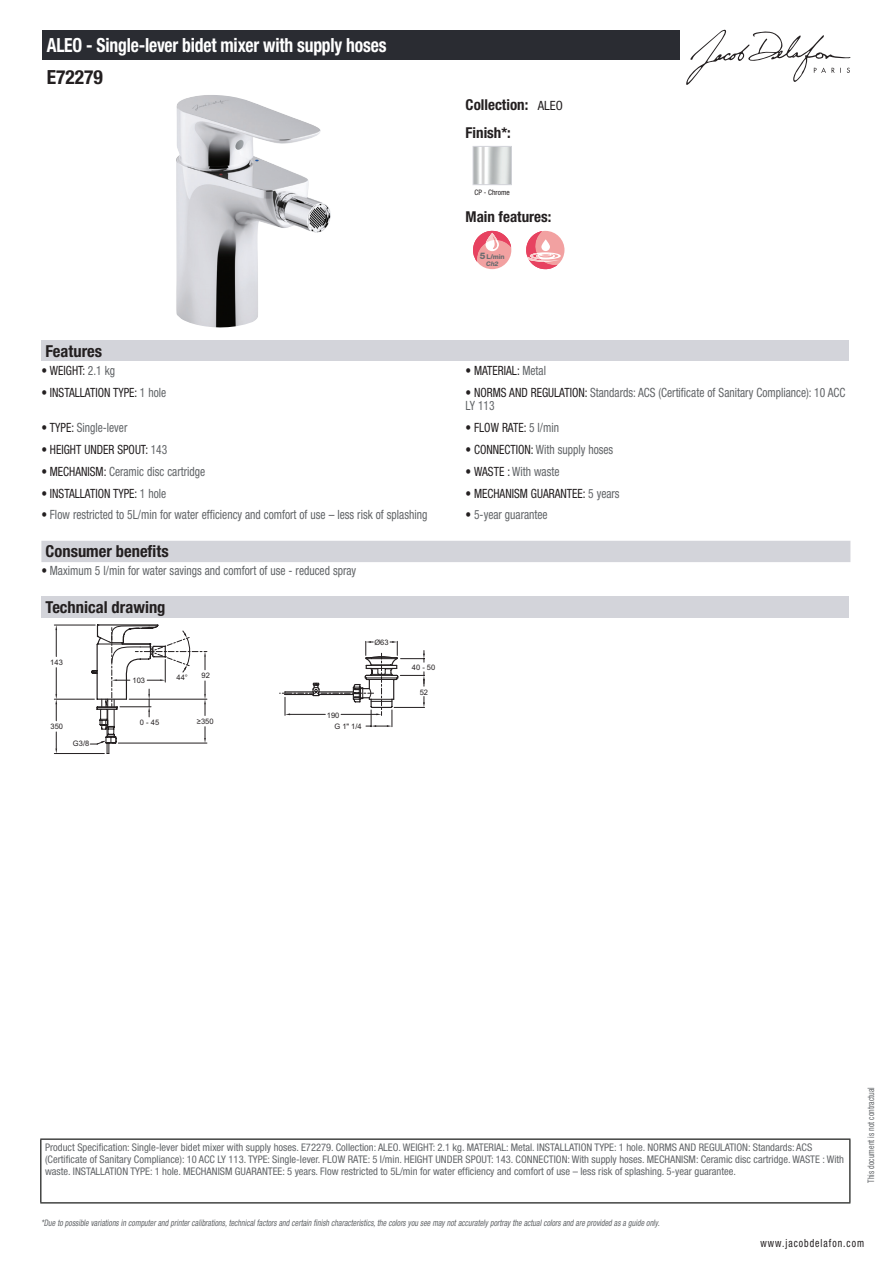
<style>
.page{position:relative;width:893px;height:1263px;background:#fff}
.page>*{position:absolute;margin:0;border:0;box-sizing:border-box;transform-origin:0 0}
.t1{font:700 condensed 19.5px "Helvetica Neue LT Std";letter-spacing:-.01em;color:#fff;scale:.9 1}
.t2{font:700 condensed 19.5px "Helvetica Neue LT Std";color:#231f20}
.t3{font:700 condensed 16.5px "Helvetica Neue LT Std";color:#231f20}
.t4{font:700 condensed 15px/27.8px "Helvetica Neue LT Std";color:#231f20}
.t5{font:condensed 12.75px/13.5px "Helvetica Neue LT Std";color:#626568;scale:.9 1}
.t6{font:condensed 12.75px "Helvetica Neue LT Std";color:#231f20;scale:.9 1}
.t7{font:condensed 11.25px "Helvetica Neue LT Std";letter-spacing:.1em;color:#231f20;scale:.87 1}
.t8{font:condensed 10.5px/12px "Helvetica Neue LT Std";color:#626568}
.t9{font:italic condensed 9px "Helvetica Neue LT Std";color:#626568;scale:.87 1}
.t10{font:condensed 9px "Helvetica Neue LT Std";color:#626568;scale:.87 1}
.t11{font:7.5px "Arial";color:#231f20}
.t12{font:condensed 7.5px "Helvetica Neue LT Std";color:#231f20}
.t13{font:800 6.6px "Helvetica Neue LT Pro";color:#6c6d70}
.t14{font:italic 800 6.45px "Helvetica Neue LT Std";color:#6c6d70}
.s1{font-weight:400;font-size:12.75px}
.s2{font-size:9px}
.s3{color:#626568}
.s4{color:#231f20}
</style>
<div class="page">
<svg style="left:686px;top:30px;width:164px;height:55px"></svg>
<img style="left:176px;top:95px;width:155px;height:233px">
<img style="left:475px;top:148px;width:35px;height:35px">
<div style="left:473px;top:146px;width:39px;height:39px;border:1px solid #d3d4da"></div>
<div style="left:473px;top:231px;width:38px;height:38px;background:#f2a1a1;border-radius:50%"></div>
<svg style="left:473px;top:231px;width:38px;height:31px"></svg>
<div style="left:526px;top:231px;width:38px;height:38px;background:#f2a1a1;border-radius:50%"></div>
<svg style="left:526px;top:231px;width:35px;height:38px"></svg>
<div style="left:41px;top:340px;width:808px;height:21px;background:#d3d4da"></div>
<div style="left:41px;top:541px;width:809px;height:21px;background:#d3d4da"></div>
<div style="left:41px;top:597px;width:808px;height:21px;background:#d3d4da"></div>
<hr style="left:54px;top:753px;width:50px;height:1px;background:#231f20">
<hr style="left:54px;top:699px;width:40px;height:1px;background:#231f20">
<svg style="left:55px;top:732px;width:2px;height:21px"></svg>
<hr style="left:54px;top:625px;width:41px;height:1px;background:#231f20">
<svg style="left:55px;top:625px;width:2px;height:31px"></svg>
<svg style="left:55px;top:668px;width:2px;height:53px"></svg>
<svg style="left:90px;top:624px;width:117px;height:130px"></svg>
<svg style="left:280px;top:641px;width:145px;height:86px"></svg>
<div style="left:43px;top:30px;width:637px;height:30px;background:#2a2c32"></div>
<hr style="left:40px;top:1138px;width:810px;height:2px;background:#040503">
<hr style="left:40px;top:1140px;width:1px;height:62px;background:#040503">
<hr style="left:849px;top:1140px;width:1px;height:62px;background:#040503">
<hr style="left:40px;top:1202px;width:810px;height:1px;background:#040503">
<h1 class="t1" style="left:47px;top:33px;width:379px">ALEO - Single-lever bidet mixer with supply hoses</h1>
<h1 class="t2" style="left:47px;top:65px;width:58px">E72279</h1>
<h3 class="t4" style="left:466px;top:90px;width:99px">Collection: <span class="s1">ALEO<br></span>Finish*:</h3>
<p class="t12" style="left:474px;top:188px;width:37px">CP - Chrome</p>
<h3 class="t4" style="left:466px;top:203px;width:87px">Main features:</h3>
<p class="t13" style="left:480px;top:252px;width:26px"><span class="s2">5</span> L/min</p>
<p class="t14" style="left:486px;top:260px;width:14px">Ch2</p>
<h2 class="t3" style="left:46px;top:341px;width:58px">Features</h2>
<p class="t6" style="left:41px;top:363px;width:83px">• WEIGHT: <span class="s3">2.1 kg</span></p>
<p class="t6" style="left:466px;top:363px;width:91px">• MATERIAL: <span class="s3">Metal</span></p>
<p class="t6" style="left:41px;top:385px;width:140px">• INSTALLATION TYPE: <span class="s3">1 hole</span></p>
<p class="t5" style="left:466px;top:385px;width:424px"><span class="s4">• NORMS AND REGULATION:</span> Standards: ACS (Certificate of Sanitary Compliance): 10 ACC<br>LY 113</p>
<p class="t5" style="left:41px;top:421px;width:97px"><span class="s4">• TYPE:</span> Single-lever</p>
<p class="t6" style="left:466px;top:420px;width:105px">• FLOW RATE: <span class="s3">5 l/min</span></p>
<p class="t6" style="left:41px;top:442px;width:141px">• HEIGHT UNDER SPOUT: <span class="s3">143</span></p>
<p class="t5" style="left:466px;top:442px;width:166px"><span class="s4">• CONNECTION:</span> With supply hoses</p>
<p class="t5" style="left:41px;top:464px;width:183px"><span class="s4">• MECHANISM:</span> Ceramic disc cartridge</p>
<p class="t5" style="left:466px;top:464px;width:106px"><span class="s4">• WASTE :</span> With waste</p>
<p class="t6" style="left:41px;top:486px;width:140px">• INSTALLATION TYPE: <span class="s3">1 hole</span></p>
<p class="t6" style="left:466px;top:486px;width:173px">• MECHANISM GUARANTEE: <span class="s3">5 years</span></p>
<p class="t5" style="left:41px;top:508px;width:430px"><span class="s4">•</span> Flow restricted to 5L/min for water efficiency and comfort of use – less risk of splashing</p>
<p class="t5" style="left:466px;top:508px;width:93px"><span class="s4">•</span> 5-year guarantee</p>
<h2 class="t3" style="left:46px;top:541px;width:125px">Consumer benefits</h2>
<p class="t5" style="left:41px;top:564px;width:351px"><span class="s4">•</span> Maximum 5 l/min for water savings and comfort of use - reduced spray</p>
<h2 class="t3" style="left:46px;top:597px;width:121px">Technical drawing</h2>
<p class="t11" style="left:50px;top:657px;width:14px">143</p>
<p class="t11" style="left:51px;top:721px;width:14px">350</p>
<p class="t11" style="left:73px;top:739px;width:18px">G3/8</p>
<p class="t11" style="left:133px;top:675px;width:14px">103</p>
<p class="t11" style="left:177px;top:673px;width:13px">44°</p>
<p class="t11" style="left:201px;top:670px;width:10px">92</p>
<p class="t11" style="left:140px;top:717px;width:21px">0 - 45</p>
<p class="t11" style="left:197px;top:716px;width:18px">≥350</p>
<p class="t11" style="left:374px;top:638px;width:16px">Ø63</p>
<p class="t11" style="left:327px;top:710px;width:14px">190</p>
<p class="t11" style="left:334px;top:721px;width:29px">G 1" 1/4</p>
<p class="t11" style="left:412px;top:663px;width:25px">40 - 50</p>
<p class="t11" style="left:420px;top:687px;width:10px">52</p>
<p class="t8" style="left:45px;top:1141px;width:800px">Product Specification: Single-lever bidet mixer with supply hoses. E72279. Collection: ALEO. WEIGHT: 2.1 kg. MATERIAL: Metal. INSTALLATION TYPE: 1 hole. NORMS AND REGULATION: Standards: ACS (Certificate of Sanitary Compliance): 10 ACC LY 113. TYPE: Single-lever. FLOW RATE: 5 l/min. HEIGHT UNDER SPOUT: 143. CONNECTION: With supply hoses. MECHANISM: Ceramic disc cartridge. WASTE : With waste. INSTALLATION TYPE: 1 hole. MECHANISM GUARANTEE: 5 years. Flow restricted to 5L/min for water efficiency and comfort of use – less risk of splashing. 5-year guarantee.</p>
<p class="t9" style="left:41px;top:1217px;width:714px">*Due to possible variationsin computerand printercalibrations,technicalfactorsand certain finish characteristics,the colorsyou see maynotaccuratelyportraythe actualcolorsand are provided asa guide only.</p>
<p class="t10" style="left:866px;top:1183px;width:111px;rotate:-90deg">This document is not contractual</p>
<p class="t7" style="left:760px;top:1237px;width:121px">www.jacobdelafon.com</p>
</div>
